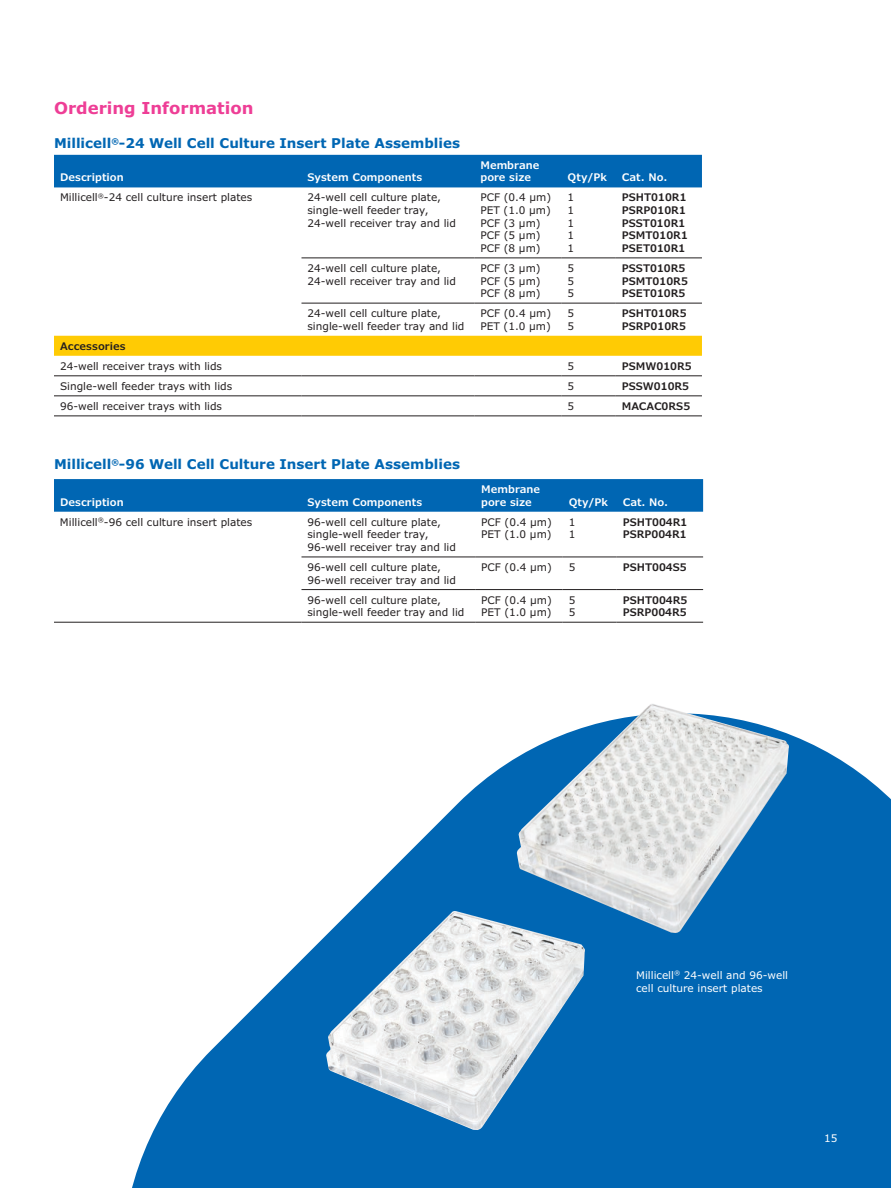
<style>
.page{position:relative;width:891px;height:1188px;background:#fff}
.page>*{position:absolute;margin:0;border:0;box-sizing:border-box;transform-origin:0 0}
.t1{font:700 16.5px "Verdana Pro";color:#ee3e96}
.t2{font:700 13.5px "Verdana Pro";color:#0066b3}
.t3{font:10.5px/12.6px "Verdana Pro";color:#231f20}
.t4{font:600 10.5px/12.6px "Verdana Pro";color:#231f20}
.t5{font:600 10.5px/12.6px "Verdana Pro";color:#fff}
.t6{font:10.5px/12.6px "Verdana Pro";color:#fff}
</style>
<div class="page">
<svg style="left:132px;top:734px;width:759px;height:454px;fill:#0066b3"></svg>
<img style="left:516px;top:704px;width:274px;height:232px">
<img style="left:325px;top:911px;width:261px;height:221px">
<div style="left:54px;top:155px;width:648px;height:32px;background:#0066b3"></div>
<div style="left:54px;top:336px;width:648px;height:20px;background:#ffcb04"></div>
<hr style="left:302px;top:258px;width:172px;height:1px;background:#231f20">
<hr style="left:474px;top:258px;width:88px;height:1px;background:#231f20">
<hr style="left:562px;top:258px;width:54px;height:1px;background:#231f20">
<hr style="left:616px;top:258px;width:86px;height:1px;background:#231f20">
<hr style="left:302px;top:303px;width:172px;height:1px;background:#231f20">
<hr style="left:474px;top:303px;width:88px;height:1px;background:#231f20">
<hr style="left:562px;top:303px;width:54px;height:1px;background:#231f20">
<hr style="left:616px;top:303px;width:86px;height:1px;background:#231f20">
<hr style="left:54px;top:375px;width:248px;height:1px;background:#231f20">
<hr style="left:302px;top:375px;width:172px;height:1px;background:#231f20">
<hr style="left:474px;top:375px;width:88px;height:1px;background:#231f20">
<hr style="left:562px;top:375px;width:54px;height:1px;background:#231f20">
<hr style="left:616px;top:375px;width:86px;height:1px;background:#231f20">
<hr style="left:54px;top:395px;width:248px;height:1px;background:#231f20">
<hr style="left:302px;top:395px;width:172px;height:1px;background:#231f20">
<hr style="left:474px;top:395px;width:88px;height:1px;background:#231f20">
<hr style="left:562px;top:395px;width:54px;height:1px;background:#231f20">
<hr style="left:616px;top:395px;width:86px;height:1px;background:#231f20">
<hr style="left:54px;top:416px;width:248px;height:1px;background:#231f20">
<hr style="left:302px;top:416px;width:172px;height:1px;background:#231f20">
<hr style="left:474px;top:416px;width:88px;height:1px;background:#231f20">
<hr style="left:562px;top:416px;width:54px;height:1px;background:#231f20">
<hr style="left:616px;top:416px;width:86px;height:1px;background:#231f20">
<div style="left:54px;top:479px;width:649px;height:33px;background:#0066b3"></div>
<hr style="left:302px;top:557px;width:173px;height:1px;background:#231f20">
<hr style="left:475px;top:557px;width:88px;height:1px;background:#231f20">
<hr style="left:563px;top:557px;width:54px;height:1px;background:#231f20">
<hr style="left:617px;top:557px;width:86px;height:1px;background:#231f20">
<hr style="left:302px;top:589px;width:173px;height:1px;background:#231f20">
<hr style="left:475px;top:589px;width:88px;height:1px;background:#231f20">
<hr style="left:563px;top:589px;width:54px;height:1px;background:#231f20">
<hr style="left:617px;top:589px;width:86px;height:1px;background:#231f20">
<hr style="left:54px;top:622px;width:248px;height:1px;background:#231f20">
<hr style="left:302px;top:622px;width:173px;height:1px;background:#231f20">
<hr style="left:475px;top:622px;width:88px;height:1px;background:#231f20">
<hr style="left:563px;top:622px;width:54px;height:1px;background:#231f20">
<hr style="left:617px;top:622px;width:86px;height:1px;background:#231f20">
<h1 class="t1" style="left:54px;top:97px;width:201px">Ordering Information</h1>
<p class="t2" style="left:54px;top:134px;width:408px">Millicell<sup>®</sup>-24 Well Cell Culture Insert Plate Assemblies</p>
<p class="t5" style="left:60px;top:171px;width:65px">Description</p>
<p class="t5" style="left:307px;top:171px;width:116px">System Components</p>
<p class="t5" style="left:480px;top:159px;width:60px">Membrane pore size</p>
<p class="t5" style="left:568px;top:171px;width:41px">Qty/Pk</p>
<p class="t5" style="left:622px;top:171px;width:47px">Cat. No.</p>
<p class="t3" style="left:60px;top:192px;width:194px">Millicell<sup>®</sup>-24 cell culture insert plates</p>
<p class="t3" style="left:308px;top:192px;width:150px">24-well cell culture plate, single-well feeder tray,<br>24-well receiver tray and lid</p>
<p class="t3" style="left:480px;top:192px;width:72px">PCF (0.4 μm)<br>PET (1.0 μm)<br>PCF (3 μm)<br>PCF (5 μm)<br>PCF (8 μm)</p>
<p class="t3" style="left:568px;top:192px;width:8px;text-align:justify">1<br>1<br>1<br>1<br>1</p>
<p class="t4" style="left:622px;top:191px;width:68px">PSHT010R1<br>PSRP010R1<br>PSST010R1<br>PSMT010R1<br>PSET010R1</p>
<p class="t3" style="left:308px;top:262px;width:150px">24-well cell culture plate,<br>24-well receiver tray and lid</p>
<p class="t3" style="left:480px;top:262px;width:62px;text-align:justify">PCF (3 μm)<br>PCF (5 μm)<br>PCF (8 μm)</p>
<p class="t3" style="left:568px;top:262px;width:8px;text-align:justify">5<br>5<br>5</p>
<p class="t4" style="left:622px;top:262px;width:68px">PSST010R5<br>PSMT010R5<br>PSET010R5</p>
<p class="t3" style="left:308px;top:307px;width:158px">24-well cell culture plate, single-well feeder tray and lid</p>
<p class="t3" style="left:480px;top:307px;width:72px">PCF (0.4 μm)<br>PET (1.0 μm)</p>
<p class="t3" style="left:568px;top:307px;width:8px">5<br>5</p>
<p class="t4" style="left:622px;top:307px;width:66px">PSHT010R5<br>PSRP010R5</p>
<p class="t4" style="left:60px;top:340px;width:67px">Accessories</p>
<p class="t3" style="left:60px;top:360px;width:164px">24-well receiver trays with lids</p>
<p class="t3" style="left:568px;top:360px;width:8px">5</p>
<p class="t4" style="left:622px;top:360px;width:71px">PSMW010R5</p>
<p class="t3" style="left:60px;top:380px;width:174px">Single-well feeder trays with lids</p>
<p class="t3" style="left:568px;top:380px;width:8px">5</p>
<p class="t4" style="left:622px;top:380px;width:69px">PSSW010R5</p>
<p class="t3" style="left:60px;top:400px;width:164px">96-well receiver trays with lids</p>
<p class="t3" style="left:568px;top:400px;width:8px">5</p>
<p class="t4" style="left:622px;top:400px;width:70px">MACAC0RS5</p>
<p class="t2" style="left:54px;top:456px;width:408px">Millicell<sup>®</sup>-96 Well Cell Culture Insert Plate Assemblies</p>
<p class="t5" style="left:60px;top:496px;width:65px">Description</p>
<p class="t5" style="left:307px;top:496px;width:116px">System Components</p>
<p class="t5" style="left:481px;top:483px;width:60px">Membrane pore size</p>
<p class="t5" style="left:569px;top:496px;width:41px">Qty/Pk</p>
<p class="t5" style="left:623px;top:496px;width:47px">Cat. No.</p>
<p class="t3" style="left:60px;top:516px;width:194px">Millicell<sup>®</sup>-96 cell culture insert plates</p>
<p class="t3" style="left:308px;top:516px;width:150px">96-well cell culture plate, single-well feeder tray,<br>96-well receiver tray and lid</p>
<p class="t3" style="left:481px;top:516px;width:72px">PCF (0.4 μm)<br>PET (1.0 μm)</p>
<p class="t3" style="left:569px;top:516px;width:8px">1<br>1</p>
<p class="t4" style="left:623px;top:516px;width:66px">PSHT004R1<br>PSRP004R1</p>
<p class="t3" style="left:308px;top:561px;width:150px">96-well cell culture plate,<br>96-well receiver tray and lid</p>
<p class="t3" style="left:481px;top:561px;width:72px">PCF (0.4 μm)</p>
<p class="t3" style="left:569px;top:561px;width:8px">5</p>
<p class="t4" style="left:623px;top:561px;width:66px">PSHT004S5</p>
<p class="t3" style="left:308px;top:594px;width:158px">96-well cell culture plate, single-well feeder tray and lid</p>
<p class="t3" style="left:481px;top:594px;width:72px">PCF (0.4 μm)<br>PET (1.0 μm)</p>
<p class="t3" style="left:569px;top:594px;width:8px">5<br>5</p>
<p class="t4" style="left:623px;top:594px;width:66px">PSHT004R5<br>PSRP004R5</p>
<p class="t6" style="left:636px;top:969px;width:153px">Millicell<sup>®</sup> 24-well and 96-well cell culture insert plates</p>
<p class="t6" style="left:824px;top:1132px;width:15px">15</p>
</div>
